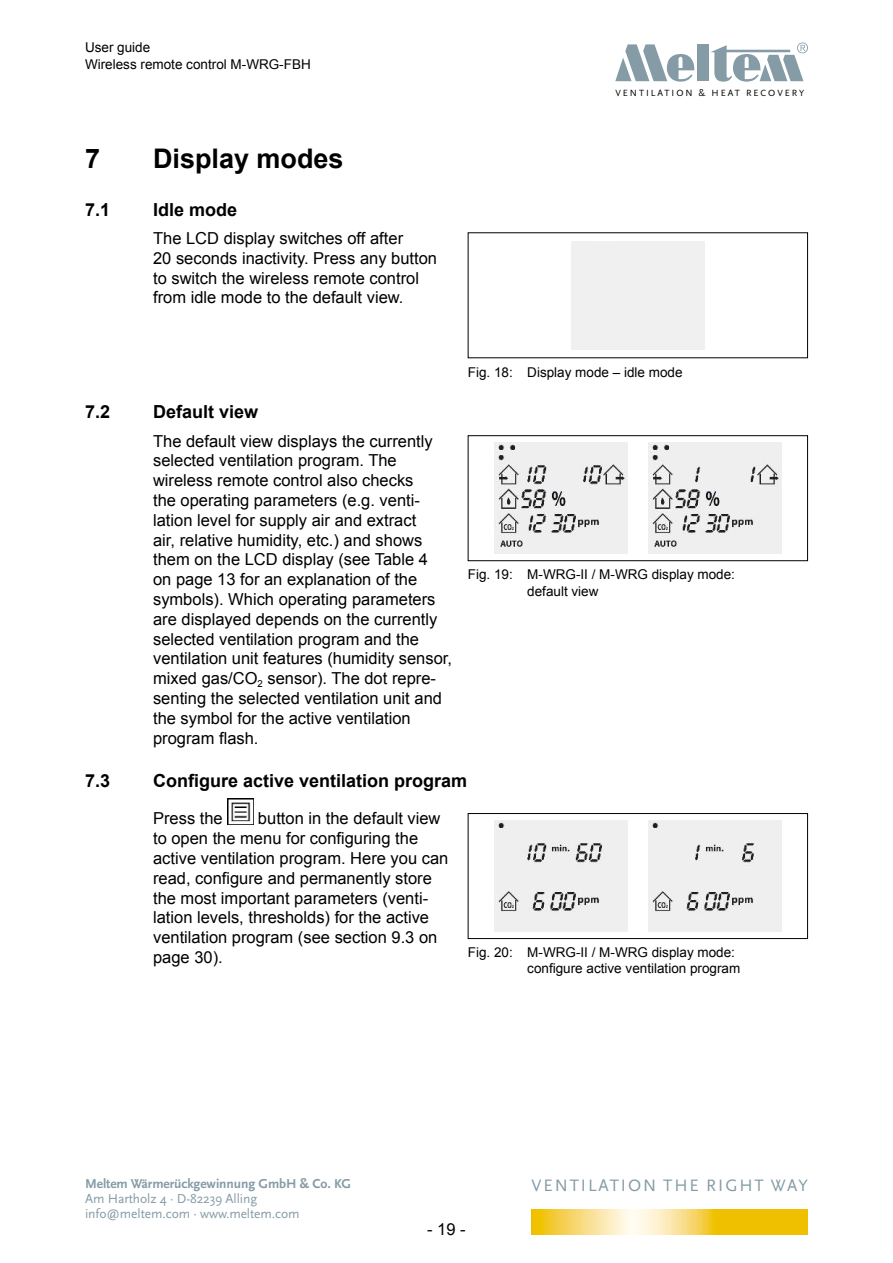
<style>
.page{position:relative;width:893px;height:1263px;background:#fff}
.page>*{position:absolute;margin:0;border:0;box-sizing:border-box;transform-origin:0 0}
.t1{font:700 27px "Arial";color:#000}
.t2{font:700 18px "Arial";color:#000}
.t3{font:17.25px "Scala Sans Pro";letter-spacing:.11em;color:#859ba6}
.t4{font:16.5px/19.8px "Arial";color:#000}
.t5{font:13.5px/16.2px "Arial";color:#000}
.t6{font:13.5px/15px "Scala Sans Pro";letter-spacing:-.005em;color:#859ba6}
.t7{font:700 13.5px "Scala Sans Pro";letter-spacing:-.005em;color:#859ba6}
.t8{font:9.45px "Scala Sans Pro";letter-spacing:.21em;color:#000}
</style>
<div class="page">
<svg style="left:531px;top:1209px;width:277px;height:25px;background:#f5d45a"></svg>
<svg style="left:615px;top:44px;width:80px;height:38px"></svg>
<div style="left:697px;top:44px;width:12px;height:37px;background:#859ba6"></div>
<svg style="left:710px;top:43px;width:98px;height:39px"></svg>
<img style="left:227px;top:798px;width:26px;height:26px">
<div style="left:468px;top:435px;width:340px;height:126px;border:1px solid #000"></div>
<img style="left:494px;top:443px;width:133px;height:111px">
<img style="left:648px;top:443px;width:134px;height:111px">
<div style="left:468px;top:813px;width:340px;height:126px;border:1px solid #000"></div>
<img style="left:494px;top:821px;width:133px;height:110px">
<img style="left:648px;top:821px;width:134px;height:110px">
<p class="t5" style="left:85px;top:40px;width:227px">User guide<br>Wireless remote control M-WRG-FBH</p>
<h1 class="t1" style="left:85px;top:141px;width:17px">7</h1>
<h1 class="t1" style="left:153px;top:141px;width:192px">Display modes</h1>
<p class="t2" style="left:85px;top:197px;width:27px">7.1</p>
<p class="t2" style="left:153px;top:197px;width:86px">Idle mode</p>
<p class="t4" style="left:153px;top:228px;width:286px">The LCD display switches off after<br>20 seconds inactivity. Press any button to switch the wireless remote control from idle mode to the default view.</p>
<p class="t8" style="left:615px;top:87px;width:190px">VENTILATION &amp; HEAT RECOVERY</p>
<p class="t5" style="left:468px;top:364px;width:216px">Fig. 18: Display mode – idle mode</p>
<p class="t2" style="left:85px;top:400px;width:27px">7.2</p>
<p class="t2" style="left:153px;top:400px;width:107px">Default view</p>
<p class="t4" style="left:153px;top:431px;width:300px">The default view displays the currently selected ventilation program. The wireless remote control also checks<br>the operating parameters (e.g. venti&shy;lation level for supply air and extract<br>air, relative humidity, etc.) and shows them on the LCD display (see Table 4<br>on page 13 for an explanation of the symbols). Which operating parameters are displayed depends on the currently selected ventilation program and the ventilation unit features (humidity sensor, mixed gas/CO<sub>2</sub> sensor). The dot repre&shy;senting the selected ventilation unit and the symbol for the active ventilation program flash.</p>
<p class="t2" style="left:85px;top:768px;width:27px">7.3</p>
<p class="t2" style="left:153px;top:768px;width:316px">Configure active ventilation program</p>
<p class="t4" style="left:153px;top:809px;width:71px">Press the</p>
<p class="t5" style="left:527px;top:567px;width:209px;text-indent:-60px">Fig. 19: M-WRG-II / M-WRG display mode: default view</p>
<p class="t4" style="left:153px;top:809px;width:297px;text-indent:105px">button in the default view to open the menu for configuring the active ventilation program. Here you can read, configure and permanently store the most important parameters (venti&shy;lation levels, thresholds) for the active ventilation program (see section 9.3 on page 30).</p>
<p class="t5" style="left:527px;top:944px;width:215px;text-indent:-60px">Fig. 20: M-WRG-II / M-WRG display mode: configure active ventilation program</p>
<p class="t7" style="left:85px;top:1176px;width:267px">Meltem Wärmerückgewinnung GmbH &amp; Co. KG</p>
<p class="t6" style="left:85px;top:1191px;width:216px">Am Hartholz 4 · D-82239 Alling info@meltem.com · www.meltem.com</p>
<p class="t4" style="left:427px;top:1219px;width:40px">- 19 -</p>
<p class="t3" style="left:532px;top:1175px;width:278px">VENTILATION THE RIGHT WAY</p>
</div>
